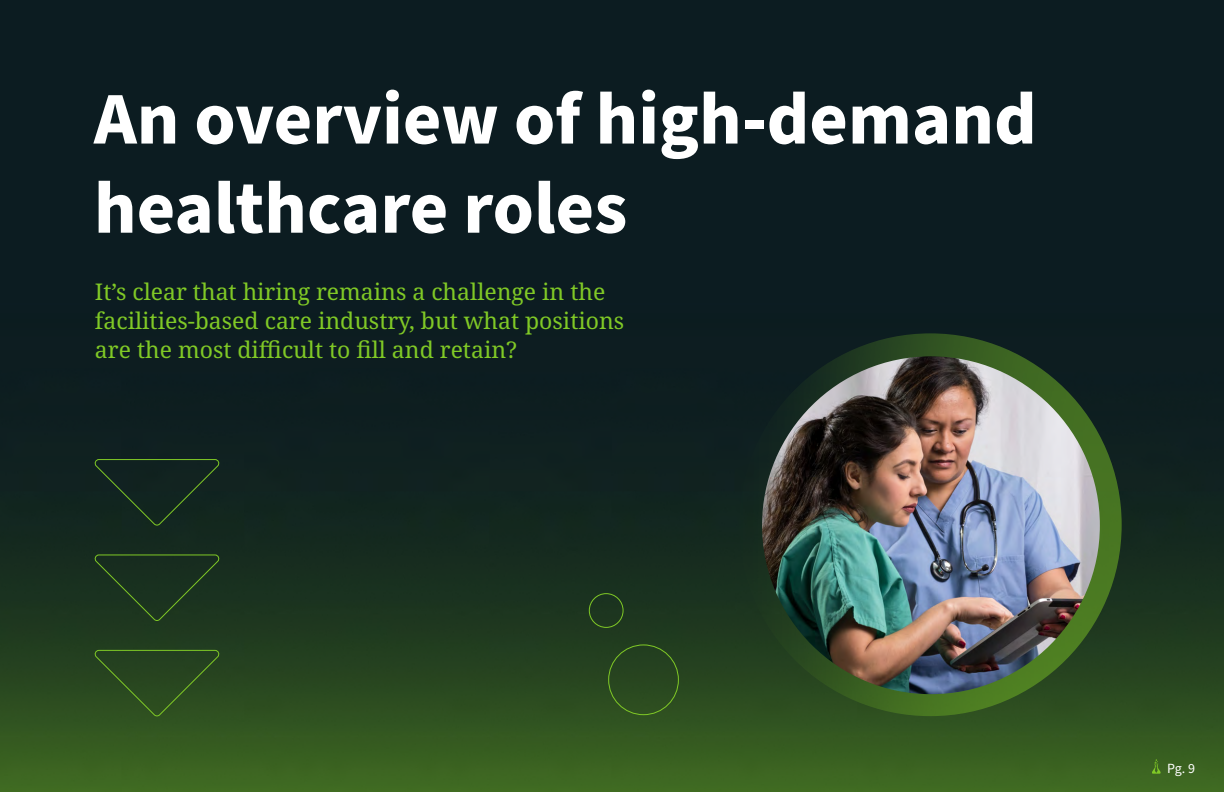
<style>
.page{position:relative;width:1224px;height:792px;background:#fff}
.page>*{position:absolute;margin:0;border:0;box-sizing:border-box;transform-origin:0 0}
.t1{font:700 74.3px/89.2px "Source Sans Pro";color:#fff}
.t2{font:23px/29px "Noto Serif";color:#80c926}
.t3{font:14px "Source Sans Pro";color:#fff}
</style>
<div class="page">
<img style="left:0;top:0;width:1224px;height:792px">
<div style="left:94px;top:459px;width:127px;height:67px;background:#112420"></div>
<svg style="left:94px;top:554px;width:127px;height:68px;background:#1d361f"></svg>
<svg style="left:94px;top:650px;width:127px;height:67px;background:#2b4b1f"></svg>
<div style="left:608px;top:645px;width:71px;height:70px;border:1px solid #80c926;border-radius:50%"></div>
<div style="left:589px;top:593px;width:34px;height:35px;border:1px solid #80c926;border-radius:50%"></div>
<img style="left:739px;top:333px;width:383px;height:383px;border-radius:191px">
<svg style="left:1152px;top:759px;width:9px;height:15px"></svg>
<img style="left:762px;top:356px;width:338px;height:338px;border-radius:169px">
<h1 class="t1" style="left:94px;top:76px;width:944px">An overview of high-demand healthcare roles</h1>
<p class="t2" style="left:95px;top:278px;width:531px">It’s clear that hiring remains a challenge in the facilities-based care industry, but what positions are the most difficult to fill and retain?</p>
<p class="t3" style="left:1167px;top:759px;width:29px">Pg. 9</p>
</div>
